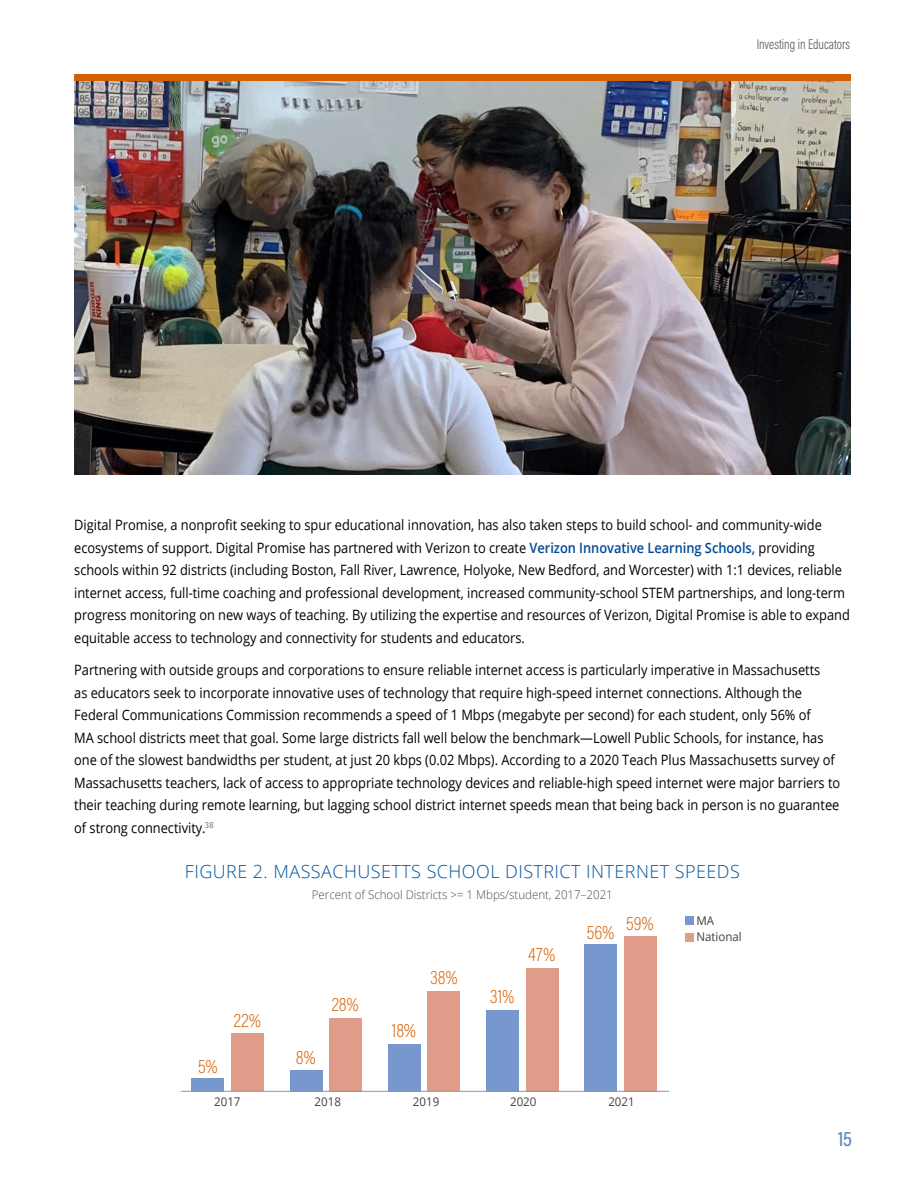
<style>
.page{position:relative;width:918px;height:1188px;background:#fff}
.page>*{position:absolute;margin:0;border:0;box-sizing:border-box;transform-origin:0 0}
.t1{font:500 21px "Acumin Pro Cond";color:#5a85c4}
.t2{font:200 19.5px "Acumin Pro Cond";letter-spacing:.005em;color:#d45f00}
.t3{font:300 18px "Open Sans";letter-spacing:.025em;color:#00549e}
.t4{font:14.25px/22.5px "Open Sans";color:#000;scale:.9 1}
.t5{font:300 14.25px "Acumin Pro Cond";color:#58595b;scale:.9 1}
.t6{font:300 12px "Open Sans";color:#4d4d4f;scale:.96 1}
.t7{font:12px/16.5px "Open Sans";color:#414042;scale:.96 1}
.s1{font-weight:600;color:#004a98}
</style>
<div class="page">
<div style="left:192px;top:1078px;width:32px;height:13px;background:#7897ce"></div>
<div style="left:290px;top:1070px;width:32px;height:21px;background:#7897ce"></div>
<div style="left:388px;top:1044px;width:33px;height:47px;background:#7897ce"></div>
<div style="left:486px;top:1010px;width:33px;height:81px;background:#7897ce"></div>
<div style="left:585px;top:944px;width:32px;height:147px;background:#7897ce"></div>
<div style="left:231px;top:1033px;width:32px;height:58px;background:#df9c88"></div>
<div style="left:329px;top:1018px;width:33px;height:73px;background:#df9c88"></div>
<div style="left:428px;top:991px;width:32px;height:100px;background:#df9c88"></div>
<div style="left:526px;top:968px;width:32px;height:123px;background:#df9c88"></div>
<div style="left:624px;top:936px;width:33px;height:155px;background:#df9c88"></div>
<hr style="left:181px;top:1091px;width:488px;height:1px;background:#939598">
<div style="left:685px;top:933px;width:9px;height:9px;background:#df9c88"></div>
<div style="left:685px;top:916px;width:9px;height:9px;background:#7897ce"></div>
<img style="left:74px;top:80px;width:776px;height:394px">
<div style="left:74px;top:74px;width:776px;height:6px;background:#d45f00"></div>
<p class="t5" style="left:757px;top:35px;width:105px">Investing in Educators</p>
<p class="t4" style="left:74px;top:514px;width:863px">Digital Promise, a nonprofit seeking to spur educational innovation, has also taken steps to build school- and community-wide ecosystems of support. Digital Promise has partnered with Verizon to create <span class="s1">Verizon Innovative Learning Schools,</span> providing schools within 92 districts (including Boston, Fall River, Lawrence, Holyoke, New Bedford, and Worcester) with 1:1 devices, reliable internet access, full-time coaching and professional development, increased community-school STEM partnerships, and long-term progress monitoring on new ways of teaching. By utilizing the expertise and resources of Verizon, Digital Promise is able to expand equitable access to technology and connectivity for students and educators.</p>
<p class="t4" style="left:74px;top:658px;width:853px">Partnering with outside groups and corporations to ensure reliable internet access is particularly imperative in Massachusetts<br>as educators seek to incorporate innovative uses of technology that require high-speed internet connections. Although the Federal Communications Commission recommends a speed of 1 Mbps (megabyte per second) for each student, only 56% of<br>MA school districts meet that goal. Some large districts fall well below the benchmark—Lowell Public Schools, for instance, has one of the slowest bandwidths per student, at just 20 kbps (0.02 Mbps). According to a 2020 Teach Plus Massachusetts survey of Massachusetts teachers, lack of access to appropriate technology devices and reliable-high speed internet were major barriers to their teaching during remote learning, but lagging school district internet speeds mean that being back in person is no guarantee of strong connectivity.<sup>38</sup></p>
<p class="t3" style="left:185px;top:859px;width:556px">FIGURE 2. MASSACHUSETTS SCHOOL DISTRICT INTERNET SPEEDS</p>
<p class="t6" style="left:312px;top:887px;width:315px">Percent of School Districts &gt;= 1 Mbps/student, 2017–2021</p>
<h2 class="t2" style="left:234px;top:1008px;width:29px">22%</h2>
<h2 class="t2" style="left:198px;top:1053px;width:21px">5%</h2>
<p class="t7" style="left:214px;top:1093px;width:29px">2017</p>
<h2 class="t2" style="left:296px;top:1045px;width:21px">8%</h2>
<h2 class="t2" style="left:332px;top:992px;width:29px">28%</h2>
<p class="t7" style="left:315px;top:1093px;width:29px">2018</p>
<h2 class="t2" style="left:430px;top:965px;width:29px">38%</h2>
<h2 class="t2" style="left:392px;top:1018px;width:26px">18%</h2>
<p class="t7" style="left:413px;top:1093px;width:29px">2019</p>
<h2 class="t2" style="left:490px;top:984px;width:26px">31%</h2>
<h2 class="t2" style="left:528px;top:942px;width:29px">47%</h2>
<h2 class="t2" style="left:587px;top:920px;width:29px">56%</h2>
<h2 class="t2" style="left:626px;top:911px;width:29px">59%</h2>
<p class="t7" style="left:696px;top:912px;width:49px">MA<br>National</p>
<p class="t7" style="left:510px;top:1093px;width:29px">2020</p>
<p class="t7" style="left:608px;top:1093px;width:29px">2021</p>
<h1 class="t1" style="left:838px;top:1126px;width:15px">15</h1>
</div>
